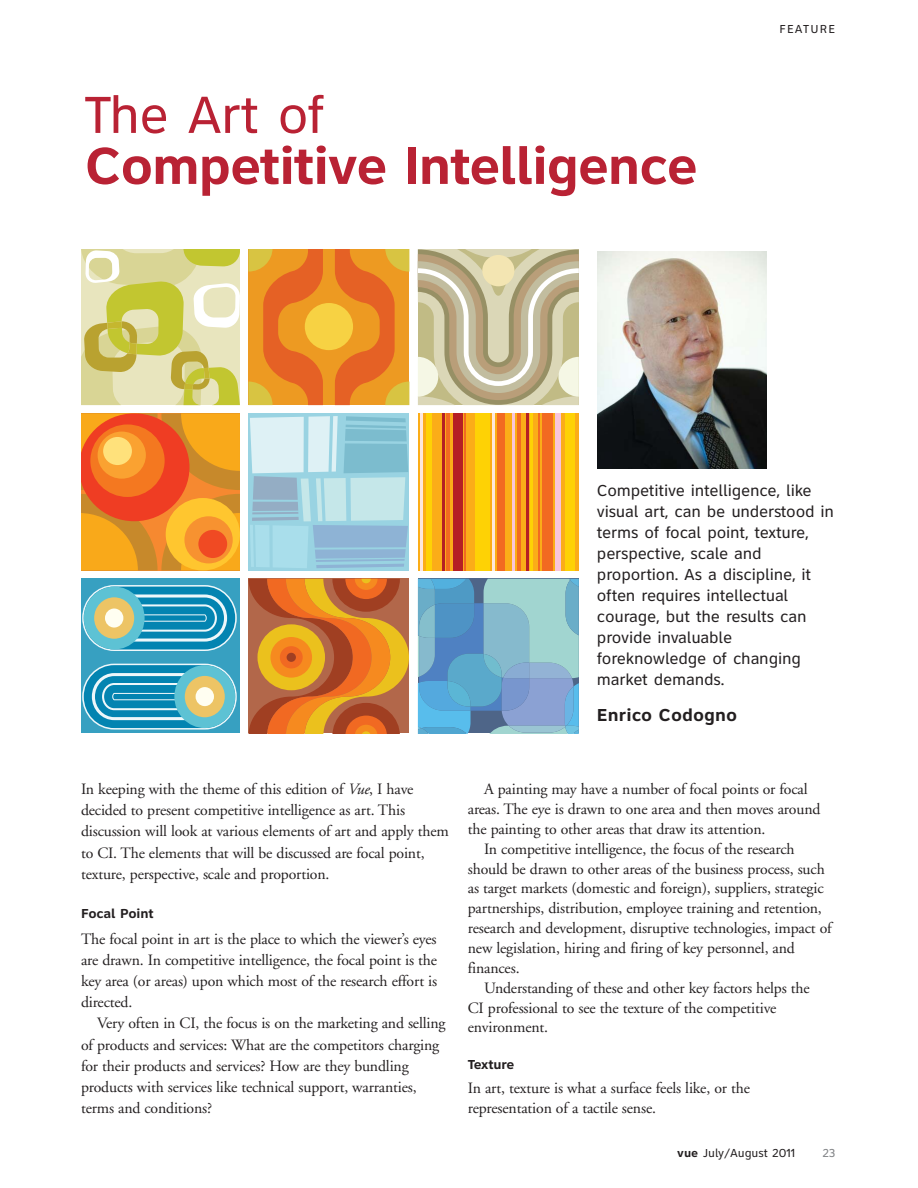
<style>
.page{position:relative;width:918px;height:1188px;background:#fff}
.page>*{position:absolute;margin:0;border:0;box-sizing:border-box;transform-origin:0 0}
.t1{font:700 54px "Clearview One";letter-spacing:-.03em;color:#b92234}
.t2{font:54px "Clearview One";letter-spacing:-.025em;color:#b92234}
.t3{font:700 18px "Clearview One";color:#231f20}
.t4{font:16.5px/21px "Clearview One";letter-spacing:-.015em;color:#231f20}
.t5{font:15.75px/21.1px "Adobe Garamond";letter-spacing:-.01em;color:#231f20}
.t6{font:700 13.5px "Clearview One";letter-spacing:-.015em;color:#231f20}
.t7{font:12px "Clearview One";color:#231f20}
.t8{font:12px "Clearview One";letter-spacing:.1em;color:#231f20}
.t9{font:12px "Clearview One";color:#808285}
.s1{font-style:italic}
.s2{font-weight:700}
</style>
<div class="page">
<svg style="left:81px;top:249px;width:159px;height:156px"></svg>
<div style="left:248px;top:249px;width:161px;height:156px;background:#ed9a22"></div>
<div style="left:305px;top:303px;width:48px;height:47px;background:#f7d243;border-radius:50%"></div>
<svg style="left:248px;top:249px;width:75px;height:156px"></svg>
<svg style="left:335px;top:249px;width:74px;height:156px"></svg>
<svg style="left:418px;top:249px;width:161px;height:156px"></svg>
<div style="left:418px;top:413px;width:161px;height:157px;background:#fbad18"></div>
<hr style="left:517px;top:413px;width:4px;height:157px;background:#f26a21">
<hr style="left:446px;top:413px;width:4px;height:157px;background:#f26a21">
<div style="left:542px;top:413px;width:11px;height:157px;background:#f26a21"></div>
<hr style="left:538px;top:413px;width:2px;height:157px;background:#f26a21">
<div style="left:497px;top:413px;width:8px;height:157px;background:#f26a21"></div>
<hr style="left:464px;top:413px;width:2px;height:157px;background:#f26a21">
<div style="left:453px;top:413px;width:9px;height:157px;background:#b51f24"></div>
<hr style="left:526px;top:413px;width:3px;height:157px;background:#b51f24">
<hr style="left:442px;top:413px;width:2px;height:157px;background:#b51f24">
<div style="left:555px;top:413px;width:6px;height:157px;background:#f9c5db"></div>
<hr style="left:512px;top:413px;width:3px;height:157px;background:#f9c5db">
<div style="left:475px;top:413px;width:15px;height:157px;background:#fed205"></div>
<div style="left:427px;top:413px;width:5px;height:157px;background:#fed205"></div>
<div style="left:566px;top:413px;width:9px;height:157px;background:#fed205"></div>
<hr style="left:530px;top:413px;width:3px;height:157px;background:#fed205">
<hr style="left:493px;top:413px;width:2px;height:157px;background:#fee7de">
<hr style="left:420px;top:413px;width:3px;height:157px;background:#fee7de">
<div style="left:248px;top:413px;width:161px;height:157px;background:#99d3e2"></div>
<svg style="left:250px;top:416px;width:158px;height:152px"></svg>
<svg style="left:81px;top:413px;width:159px;height:157px"></svg>
<div style="left:90px;top:424px;width:75px;height:73px;background:#f47820;border-radius:50%"></div>
<div style="left:98px;top:432px;width:48px;height:47px;background:#faa231;border-radius:50%"></div>
<div style="left:103px;top:437px;width:29px;height:28px;background:#ffe17b;border-radius:50%"></div>
<div style="left:166px;top:498px;width:74px;height:72px;background:#ffc62f;border-radius:50%"></div>
<div style="left:184px;top:516px;width:49px;height:47px;background:#f79230;border-radius:50%"></div>
<div style="left:198px;top:530px;width:29px;height:28px;background:#f04a23;border-radius:50%"></div>
<svg style="left:248px;top:579px;width:161px;height:154px"></svg>
<div style="left:81px;top:579px;width:159px;height:154px;background:#37a0c1"></div>
<svg style="left:82px;top:585px;width:155px;height:66px"></svg>
<div style="left:84px;top:587px;width:61px;height:62px;background:#5dc2d4;border-radius:50%"></div>
<div style="left:94px;top:597px;width:40px;height:42px;background:#edc465;border-radius:50%"></div>
<div style="left:105px;top:609px;width:18px;height:19px;background:#fffef1;border-radius:50%"></div>
<svg style="left:82px;top:664px;width:155px;height:66px"></svg>
<div style="left:174px;top:665px;width:61px;height:63px;background:#5dc2d4;border-radius:50%"></div>
<div style="left:185px;top:676px;width:40px;height:41px;background:#edc465;border-radius:50%"></div>
<div style="left:196px;top:687px;width:18px;height:19px;background:#fffef1;border-radius:50%"></div>
<svg style="left:418px;top:579px;width:161px;height:154px"></svg>
<img style="left:597px;top:251px;width:169px;height:218px">
<h1 class="t2" style="left:84px;top:95px;width:242px">The Art of</h1>
<h1 class="t1" style="left:84px;top:146px;width:615px">Competitive Intelligence</h1>
<p class="t8" style="left:780px;top:24px;width:57px">FEATURE</p>
<p class="t4" style="left:597px;top:481px;width:239px">Competitive intelligence, like visual art, can be understood in terms of focal point, texture, perspective, scale and proportion. As a discipline, it often requires intellectual courage, but the results can provide invaluable foreknowledge of changing market demands.</p>
<p class="t3" style="left:597px;top:708px;width:142px">Enrico Codogno</p>
<p class="t5" style="left:81px;top:780px;width:369px">In keeping with the theme of this edition of <span class="s1">Vue</span>, I have decided to present competitive intelligence as art. This discussion will look at various elements of art and apply them to CI. The elements that will be discussed are focal point, texture, perspective, scale and proportion.</p>
<p class="t6" style="left:81px;top:909px;width:74px">Focal Point</p>
<p class="t5" style="left:81px;top:930px;width:358px;text-align:justify">The focal point in art is the place to which the viewer’s eyes are drawn. In competitive intelligence, the focal point is the key area (or areas) upon which most of the research effort is directed.</p>
<p class="t5" style="left:81px;top:1014px;width:366px;text-indent:16px">Very often in CI, the focus is on the marketing and selling of products and services: What are the competitors charging for their products and services? How are they bundling products with services like technical support, warranties, terms and conditions?</p>
<p class="t5" style="left:484px;top:780px;width:325px">A painting may have a number of focal points or focal</p>
<p class="t5" style="left:468px;top:800px;width:354px">areas. The eye is drawn to one area and then moves around</p>
<p class="t5" style="left:468px;top:820px;width:299px">the painting to other areas that draw its attention.</p>
<p class="t5" style="left:484px;top:840px;width:312px">In competitive intelligence, the focus of the research</p>
<p class="t5" style="left:468px;top:859px;width:358px">should be drawn to other areas of the business process, such</p>
<p class="t5" style="left:468px;top:879px;width:357px">as target markets (domestic and foreign), suppliers, strategic</p>
<p class="t5" style="left:468px;top:899px;width:356px">partnerships, distribution, employee training and retention,</p>
<p class="t5" style="left:468px;top:919px;width:366px">research and development, disruptive technologies, impact of</p>
<p class="t5" style="left:468px;top:939px;width:329px">new legislation, hiring and firing of key personnel, and</p>
<p class="t5" style="left:468px;top:959px;width:53px">finances.</p>
<p class="t5" style="left:484px;top:979px;width:327px">Understanding of these and other key factors helps the</p>
<p class="t5" style="left:468px;top:998px;width:310px">CI professional to see the texture of the competitive</p>
<p class="t5" style="left:468px;top:1018px;width:82px">environment.</p>
<p class="t6" style="left:468px;top:1060px;width:48px">Texture</p>
<p class="t5" style="left:468px;top:1080px;width:284px;line-height:19.8px">In art, texture is what a surface feels like, or the representation of a tactile sense.</p>
<p class="t7" style="left:677px;top:1149px;width:119px"><span class="s2">vue</span> July/August 2011</p>
<p class="t9" style="left:823px;top:1149px;width:14px">23</p>
</div>
